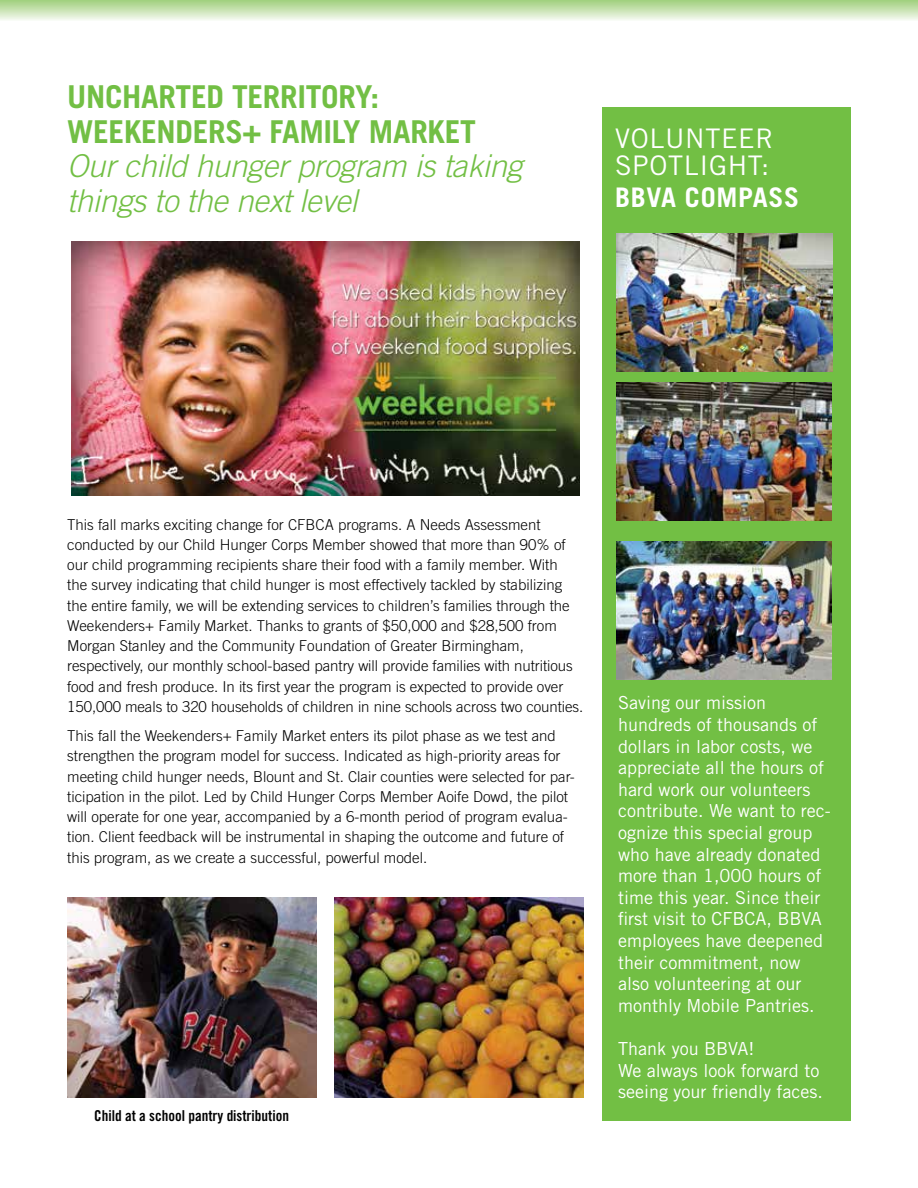
<style>
.page{position:relative;width:918px;height:1188px;background:#fff}
.page>*{position:absolute;margin:0;border:0;box-sizing:border-box;transform-origin:0 0}
.t1{font:italic 300 31.5px/34.5px "Trade Gothic";letter-spacing:-.01em;color:#72bf44}
.t2{font:700 31.5px/34.5px "Trade Gothic";letter-spacing:-.01em;color:#72bf44}
.t3{font:27px/27px "Trade Gothic";letter-spacing:.025em;color:#fff}
.t4{font:700 27px "Trade Gothic";letter-spacing:.025em;color:#fff}
.t5{font:18px/21.6px "Trade Gothic";color:#fff}
.t6{font:300 15px/20.2px "Trade Gothic";color:#000}
.t7{font:15px "Trade Gothic Bold Cond Twenty";color:#000}
</style>
<div class="page">
<svg style="left:0;top:0;width:918px;height:20px;background:#c9e3b4"></svg>
<div style="left:602px;top:107px;width:248px;height:1013px;background:#72bf44"></div>
<img style="left:617px;top:233px;width:216px;height:139px">
<img style="left:72px;top:242px;width:507px;height:253px">
<img style="left:67px;top:897px;width:249px;height:200px">
<img style="left:616px;top:383px;width:216px;height:138px">
<img style="left:616px;top:541px;width:216px;height:138px">
<img style="left:335px;top:897px;width:249px;height:200px">
<h1 class="t2" style="left:67px;top:79px;width:410px">UNCHARTED TERRITORY:<br>WEEKENDERS+ FAMILY MARKET</h1>
<h1 class="t1" style="left:67px;top:149px;width:457px">Our child hunger program is taking things to the next level</h1>
<h2 class="t3" style="left:615px;top:125px;width:160px">VOLUNTEER<br>SPOTLIGHT:</h2>
<h2 class="t4" style="left:615px;top:180px;width:186px">BBVA COMPASS</h2>
<p class="t6" style="left:67px;top:514px;width:518px">This fall marks exciting change for CFBCA programs. A Needs Assessment conducted by our Child Hunger Corps Member showed that more than 90% of our child programming recipients share their food with a family member. With<br>the survey indicating that child hunger is most effectively tackled by stabilizing the entire family, we will be extending services to children’s families through the Weekenders+ Family Market. Thanks to grants of $50,000 and $28,500 from Morgan Stanley and the Community Foundation of Greater Birmingham, respectively, our monthly school-based pantry will provide families with nutritious food and fresh produce. In its first year the program is expected to provide over 150,000 meals to 320 households of children in nine schools across two counties.</p>
<p class="t6" style="left:67px;top:725px;width:509px">This fall the Weekenders+ Family Market enters its pilot phase as we test and strengthen the program model for success. Indicated as high-priority areas for meeting child hunger needs, Blount and St. Clair counties were selected for par&shy;ticipation in the pilot. Led by Child Hunger Corps Member Aoife Dowd, the pilot will operate for one year, accompanied by a 6-month period of program evalua&shy;tion. Client feedback will be instrumental in shaping the outcome and future of this program, as we create a successful, powerful model.</p>
<p class="t7" style="left:94px;top:1107px;width:196px">Child at a school pantry distribution</p>
<p class="t5" style="left:618px;top:692px;width:214px">Saving our mission hundreds of thousands of dollars in labor costs, we appreciate all the hours of hard work our volunteers contribute. We want to rec&shy;ognize this special group who have already donated more than 1,000 hours of time this year. Since their first visit to CFBCA, BBVA employees have deepened their commitment, now also volunteering at our monthly Mobile Pantries.</p>
<p class="t5" style="left:618px;top:1038px;width:206px">Thank you BBVA!<br>We always look forward to seeing your friendly faces.</p>
</div>
